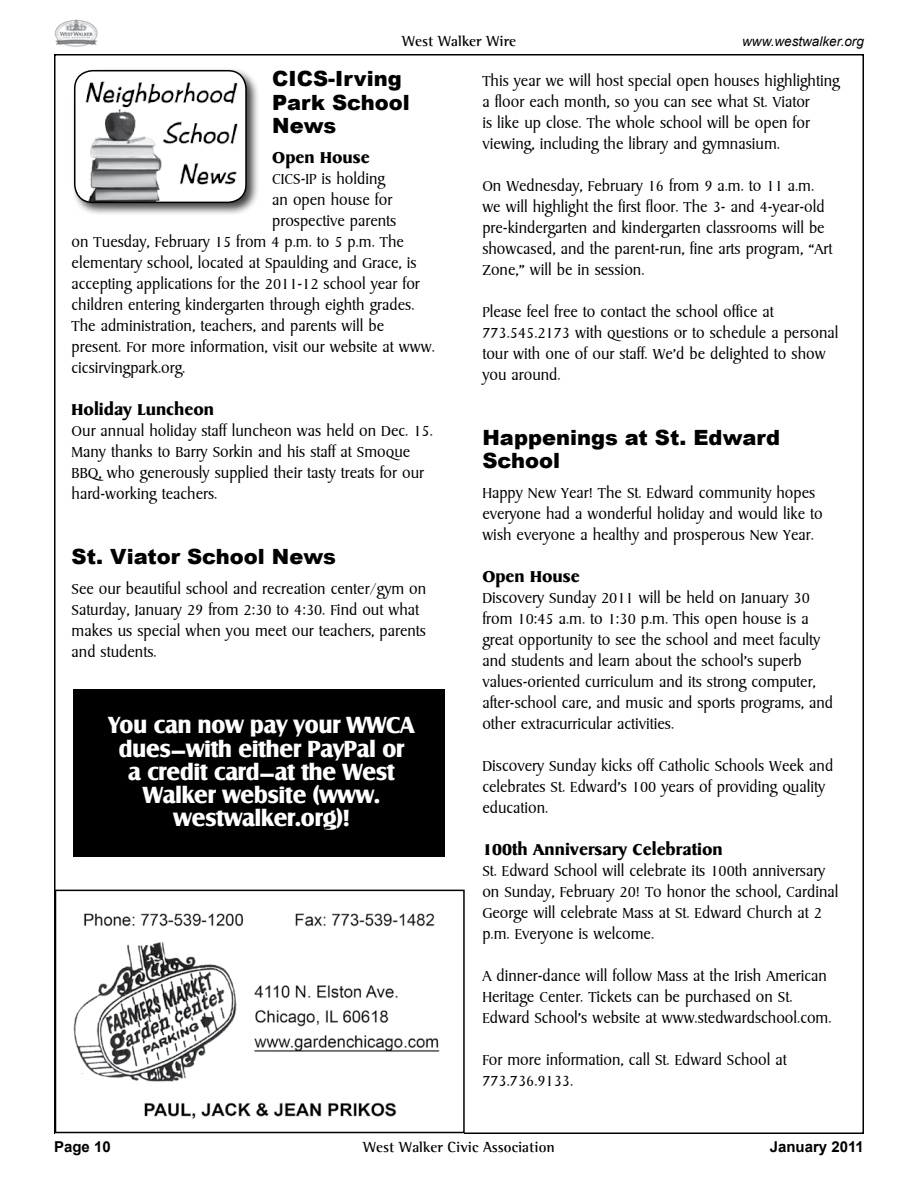
<style>
.page{position:relative;width:918px;height:1188px;background:#fff}
.page>*{position:absolute;margin:0;border:0;box-sizing:border-box;transform-origin:0 0}
.t1{font:700 22.5px/23.2px "Salzburg";color:#fff;text-align:center}
.t2{font:900 21px/23.2px "Arial";color:#000}
.t3{font:700 18.75px "Sydney";color:#000}
.t4{font:300 17.25px/21px "Sydney";color:#000}
.t5{font:700 15px "Agfa Rotis Semi Serif";color:#000}
.t6{font:700 15px "Arial";color:#000}
.t7{font:italic 13.5px "Arial";color:#000}
</style>
<div class="page">
<img style="left:54px;top:19px;width:44px;height:27px">
<div style="left:71px;top:67px;width:189px;height:150px;background:#000;opacity:.75"></div>
<img style="left:75px;top:71px;width:171px;height:131px">
<div style="left:74px;top:70px;width:173px;height:133px;border:2px solid #000;border-radius:18px"></div>
<img style="left:56px;top:913px;width:408px;height:221px">
<div style="left:55px;top:890px;width:410px;height:243px;border:2px solid #000"></div>
<div style="left:73px;top:689px;width:371px;height:168px;background:#000"></div>
<p class="t5" style="left:402px;top:32px;width:115px">West Walker Wire</p>
<p class="t7" style="left:742px;top:32px;width:123px">www.westwalker.org</p>
<p class="t4" style="left:482px;top:71px;width:359px">This year we will host special open houses highlighting a floor each month, so you can see what St. Viator<br>is like up close. The whole school will be open for viewing, including the library and gymnasium.</p>
<p class="t4" style="left:482px;top:176px;width:352px">On Wednesday, February 16 from 9 a.m. to 11 a.m. we will highlight the first floor. The 3- and 4-year-old pre-kindergarten and kindergarten classrooms will be showcased, and the parent-run, fine arts program, “Art Zone,” will be in session.</p>
<p class="t4" style="left:482px;top:302px;width:358px">Please feel free to contact the school office at 773.545.2173 with questions or to schedule a personal tour with one of our staff. We’d be delighted to show you around.</p>
<p class="t2" style="left:272px;top:67px;width:139px">CICS-Irving<br>Park School<br>News</p>
<p class="t3" style="left:272px;top:147px;width:99px">Open House</p>
<p class="t4" style="left:272px;top:169px;width:114px">CICS-IP is holding</p>
<p class="t4" style="left:272px;top:190px;width:122px">an open house for</p>
<p class="t4" style="left:272px;top:211px;width:126px">prospective parents</p>
<p class="t4" style="left:72px;top:232px;width:334px">on Tuesday, February 15 from 4 p.m. to 5 p.m. The</p>
<p class="t4" style="left:72px;top:253px;width:347px">elementary school, located at Spaulding and Grace, is</p>
<p class="t4" style="left:72px;top:274px;width:350px">accepting applications for the 2011-12 school year for</p>
<p class="t4" style="left:72px;top:295px;width:344px">children entering kindergarten through eighth grades.</p>
<p class="t4" style="left:72px;top:316px;width:314px">The administration, teachers, and parents will be</p>
<p class="t4" style="left:72px;top:337px;width:365px">present. For more information, visit our website at www.</p>
<p class="t4" style="left:72px;top:358px;width:115px">cicsirvingpark.org.</p>
<p class="t3" style="left:72px;top:399px;width:144px">Holiday Luncheon</p>
<p class="t4" style="left:72px;top:421px;width:363px">Our annual holiday staff luncheon was held on Dec. 15.<br>Many thanks to Barry Sorkin and his staff at Smoque BBQ, who generously supplied their tasty treats for our hard-working teachers.</p>
<p class="t2" style="left:482px;top:425px;width:299px">Happenings at St. Edward<br>School</p>
<p class="t4" style="left:482px;top:483px;width:342px">Happy New Year! The St. Edward community hopes everyone had a wonderful holiday and would like to wish everyone a healthy and prosperous New Year.</p>
<p class="t3" style="left:482px;top:566px;width:99px">Open House</p>
<p class="t4" style="left:482px;top:588px;width:352px">Discovery Sunday 2011 will be held on January 30 from 10:45 a.m. to 1:30 p.m. This open house is a great opportunity to see the school and meet faculty and students and learn about the school’s superb values-oriented curriculum and its strong computer, after-school care, and music and sports programs, and other extracurricular activities.</p>
<p class="t4" style="left:482px;top:756px;width:352px">Discovery Sunday kicks off Catholic Schools Week and celebrates St. Edward’s 100 years of providing quality education.</p>
<p class="t3" style="left:482px;top:839px;width:242px">100th Anniversary Celebration</p>
<p class="t4" style="left:482px;top:861px;width:358px">St. Edward School will celebrate its 100th anniversary on Sunday, February 20! To honor the school, Cardinal George will celebrate Mass at St. Edward Church at 2 p.m. Everyone is welcome.</p>
<p class="t4" style="left:482px;top:966px;width:351px">A dinner-dance will follow Mass at the Irish American<br>Heritage Center. Tickets can be purchased on St.<br>Edward School’s website at www.stedwardschool.com.</p>
<p class="t4" style="left:482px;top:1050px;width:306px">For more information, call St. Edward School at<br>773.736.9133.</p>
<p class="t2" style="left:72px;top:544px;width:266px">St. Viator School News</p>
<p class="t4" style="left:72px;top:579px;width:356px">See our beautiful school and recreation center/gym on Saturday, January 29 from 2:30 to 4:30. Find out what makes us special when you meet our teachers, parents and students.</p>
<h1 class="t1" style="left:109px;top:714px;width:307px">You can now pay your WWCA dues—with either PayPal or<br>a credit card—at the West<br>Walker website (www. westwalker.org)!</h1>
<p class="t6" style="left:54px;top:1137px;width:58px">Page 10</p>
<p class="t5" style="left:363px;top:1138px;width:193px">West Walker Civic Association</p>
<p class="t6" style="left:770px;top:1137px;width:96px">January 2011</p>
</div>
